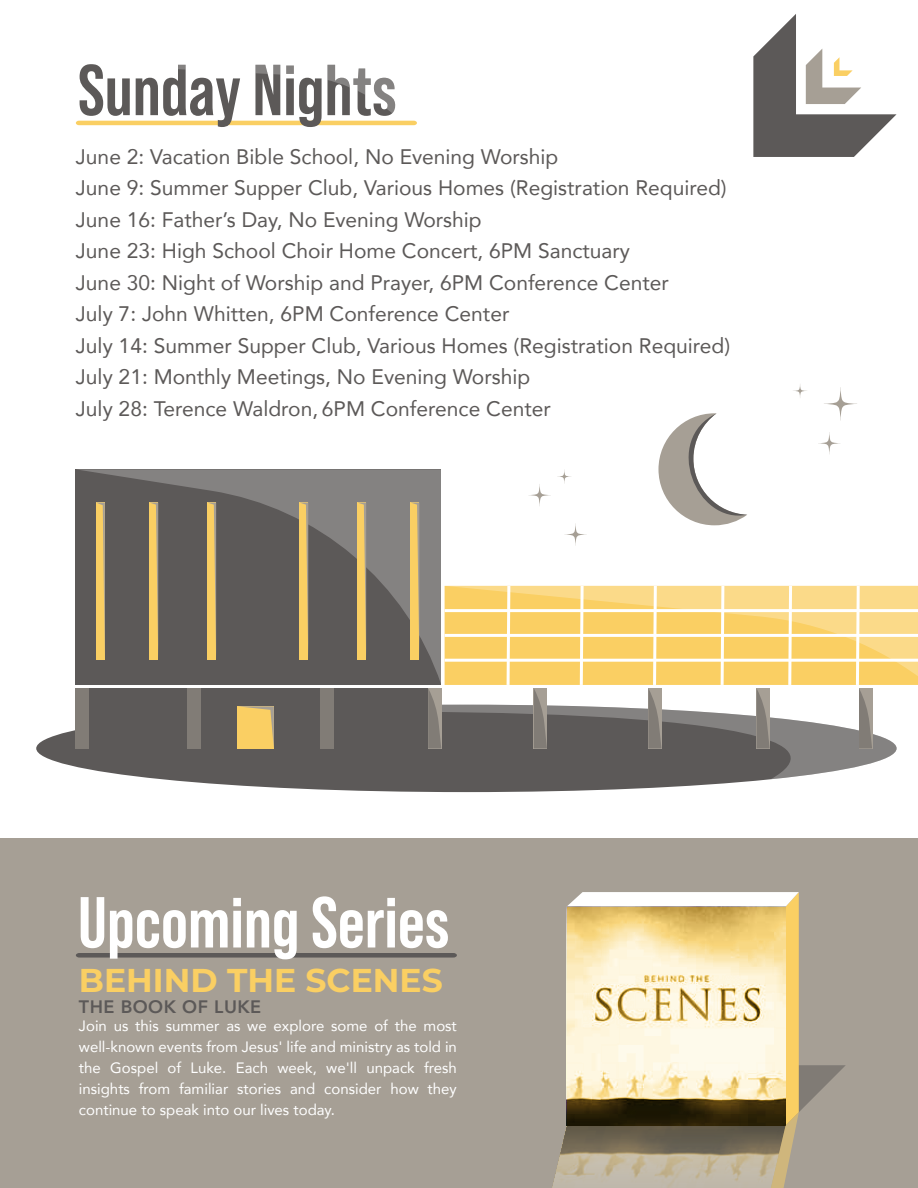
<style>
.page{position:relative;width:918px;height:1188px;background:#fff}
.page>*{position:absolute;margin:0;border:0;box-sizing:border-box;transform-origin:0 0}
.t1{font:700 72px "Bebas Neue Pro";color:#fff}
.t2{font:700 72px "Bebas Neue Pro";color:#5c5958}
.t3{font:700 33px "Montserrat";color:#facf63}
.t4{font:21px/31.5px "Avenir";color:#5c5958}
.t5{font:800 18px "Avenir";letter-spacing:.025em;color:#5c5958}
.t6{font:15px/21px "Avenir";color:#fff;text-align:justify}
</style>
<div class="page">
<div style="left:36px;top:705px;width:861px;height:87px;background:#5c5958;border-radius:50%"></div>
<svg style="left:187px;top:705px;width:710px;height:74px"></svg>
<div style="left:76px;top:688px;width:365px;height:60px;background:#5c5958"></div>
<svg style="left:76px;top:469px;width:365px;height:216px;background:#666362"></svg>
<svg style="left:445px;top:586px;width:473px;height:99px;background:#fad26e"></svg>
<svg style="left:719px;top:585px;width:7px;height:100px"></svg>
<svg style="left:787px;top:585px;width:7px;height:100px"></svg>
<svg style="left:578px;top:585px;width:7px;height:100px"></svg>
<svg style="left:505px;top:585px;width:7px;height:100px"></svg>
<hr style="left:445px;top:609px;width:473px;height:3px;background:#fff">
<hr style="left:445px;top:634px;width:473px;height:3px;background:#fff">
<hr style="left:445px;top:659px;width:473px;height:3px;background:#fff">
<div style="left:76px;top:688px;width:13px;height:60px;background:#817c76"></div>
<div style="left:187px;top:688px;width:13px;height:60px;background:#817c76"></div>
<div style="left:321px;top:688px;width:13px;height:60px;background:#817c76"></div>
<svg style="left:534px;top:688px;width:13px;height:60px"></svg>
<svg style="left:428px;top:688px;width:13px;height:60px"></svg>
<svg style="left:648px;top:585px;width:13px;height:163px"></svg>
<svg style="left:757px;top:688px;width:13px;height:60px"></svg>
<svg style="left:854px;top:585px;width:18px;height:163px"></svg>
<svg style="left:149px;top:503px;width:9px;height:157px"></svg>
<svg style="left:96px;top:503px;width:9px;height:157px"></svg>
<svg style="left:207px;top:503px;width:9px;height:157px"></svg>
<svg style="left:299px;top:503px;width:9px;height:157px"></svg>
<svg style="left:357px;top:503px;width:9px;height:157px"></svg>
<svg style="left:410px;top:503px;width:9px;height:157px"></svg>
<svg style="left:238px;top:706px;width:36px;height:42px;background:#f2ca67"></svg>
<svg style="left:658px;top:413px;width:89px;height:112px"></svg>
<svg style="left:557px;top:470px;width:14px;height:14px"></svg>
<svg style="left:793px;top:384px;width:14px;height:14px"></svg>
<svg style="left:818px;top:432px;width:22px;height:22px"></svg>
<svg style="left:824px;top:387px;width:33px;height:34px"></svg>
<svg style="left:564px;top:523px;width:23px;height:23px"></svg>
<svg style="left:529px;top:484px;width:22px;height:22px"></svg>
<div style="left:0;top:838px;width:918px;height:350px;background:#a69f95"></div>
<svg style="left:76px;top:120px;width:341px;height:5px;background:#fad578"></svg>
<svg style="left:76px;top:953px;width:381px;height:5px;background:#625f5d"></svg>
<svg style="left:753px;top:14px;width:144px;height:143px"></svg>
<svg style="left:552px;top:892px;width:294px;height:296px"></svg>
<h1 class="t2" style="left:78px;top:49px;width:320px">Sunday Nights</h1>
<p class="t4" style="left:76px;top:140px;width:656px">June 2: Vacation Bible School, No Evening Worship<br>June 9: Summer Supper Club, Various Homes (Registration Required)<br>June 16: Father’s Day, No Evening Worship<br>June 23: High School Choir Home Concert, 6PM Sanctuary<br>June 30: Night of Worship and Prayer, 6PM Conference Center<br>July 7: John Whitten, 6PM Conference Center<br>July 14: Summer Supper Club, Various Homes (Registration Required)<br>July 21: Monthly Meetings, No Evening Worship<br>July 28: Terence Waldron, 6PM Conference Center</p>
<h1 class="t1" style="left:78px;top:881px;width:373px">Upcoming Series</h1>
<h2 class="t3" style="left:79px;top:956px;width:365px">BEHIND THE SCENES</h2>
<p class="t5" style="left:79px;top:993px;width:184px">THE BOOK OF LUKE</p>
<p class="t6" style="left:79px;top:1015px;width:380px">Join us this summer as we explore some of the most well-known events from Jesus' life and ministry as told in the Gospel of Luke. Each week, we'll unpack fresh insights from familiar stories and consider how they continue to speak into our lives today.</p>
</div>
